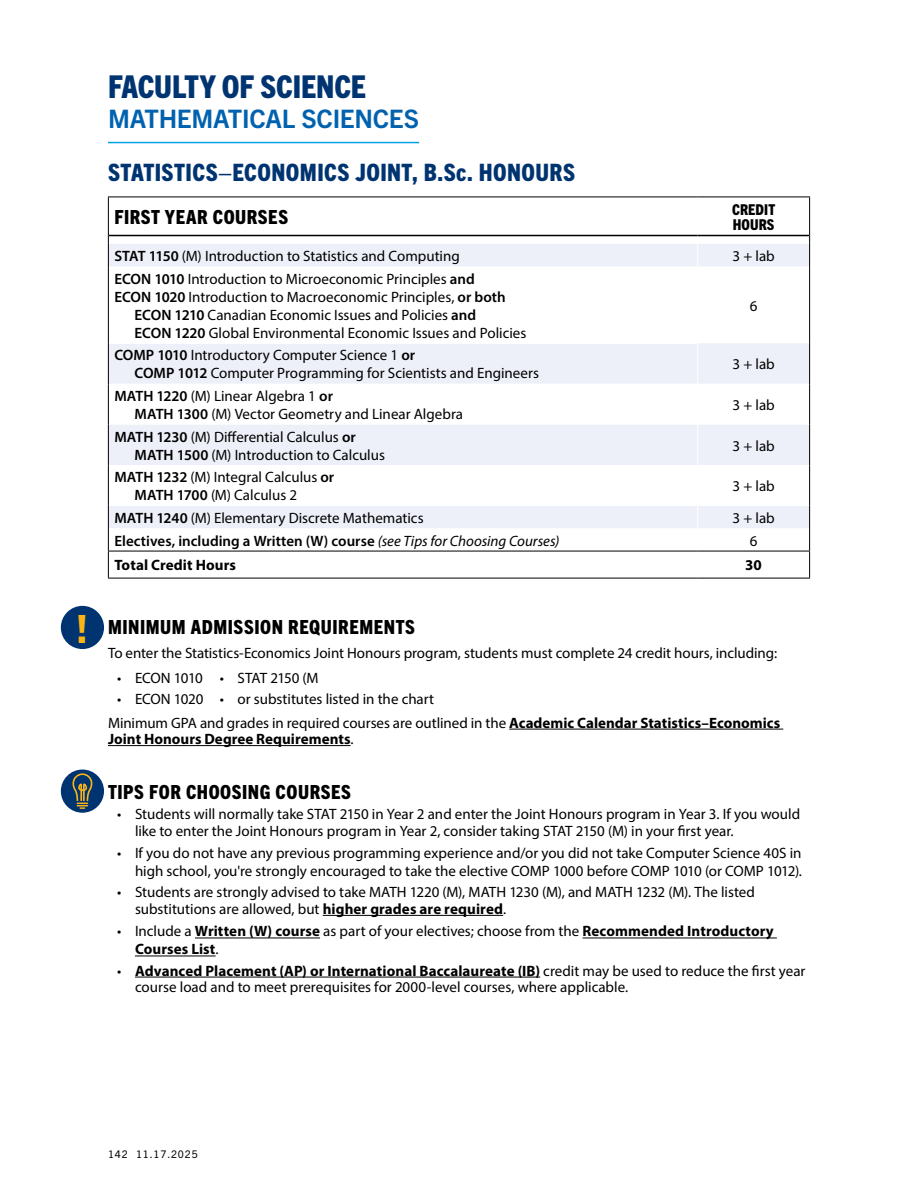
<style>
.page{position:relative;width:918px;height:1188px;background:#fff}
.page>*{position:absolute;margin:0;border:0;box-sizing:border-box;transform-origin:0 0}
.t1{font:800 condensed 39px "Trade Gothic Next LT Pro";color:#fcb515}
.t2{font:800 condensed 31.5px "Trade Gothic Next LT Pro";letter-spacing:-.005em;color:#003471}
.t3{font:700 25.5px "Trade Gothic Next LT Pro";letter-spacing:-.01em;color:#0062af}
.t4{font:800 condensed 24px "Trade Gothic Next LT Pro";letter-spacing:.02em;color:#003471}
.t5{font:800 condensed 19.5px "Trade Gothic Next LT Pro";letter-spacing:.03em;color:#000}
.t6{font:15px/18px "Myriad Pro";color:#000}
.t7{font:700 15px/18px "Myriad Pro";letter-spacing:.005em;color:#000}
.t8{font:600 15px "Myriad Pro";color:#000}
.t9{font:800 condensed 15px/15px "Trade Gothic Next LT Pro";letter-spacing:.005em;color:#000}
.t10{font:15px "Myriad Pro";letter-spacing:-.055em;color:#000}
.t11{font:15px "Myriad Pro";letter-spacing:-.035em;color:#000}
.t12{font:15px "Myriad Pro";letter-spacing:-.02em;color:#000}
.t13{font:10.5px "Trade Gothic Next LT Pro";letter-spacing:.08em;color:#000}
.s1{font-weight:600}
.s2{font-weight:400;font-style:italic}
.s3{font-weight:700}
.s4{font-weight:400}
</style>
<div class="page">
<svg style="left:109px;top:234px;width:700px;height:344px"></svg>
<div style="left:109px;top:244px;width:700px;height:22px;background:#eef0f9"></div>
<svg style="left:109px;top:268px;width:700px;height:283px"></svg>
<hr style="left:109px;top:266px;width:588px;height:2px;background:#fff">
<hr style="left:698px;top:266px;width:111px;height:2px;background:#fff">
<hr style="left:109px;top:342px;width:588px;height:2px;background:#fff">
<hr style="left:109px;top:384px;width:588px;height:1px;background:#fff">
<hr style="left:698px;top:384px;width:111px;height:1px;background:#fff">
<hr style="left:109px;top:465px;width:588px;height:1px;background:#fff">
<hr style="left:698px;top:465px;width:111px;height:1px;background:#fff">
<hr style="left:109px;top:528px;width:588px;height:2px;background:#fff">
<hr style="left:698px;top:528px;width:111px;height:2px;background:#fff">
<hr style="left:697px;top:197px;width:1px;height:38px;background:#fff">
<svg style="left:697px;top:236px;width:1px;height:31px"></svg>
<hr style="left:697px;top:267px;width:1px;height:76px;background:#fff">
<hr style="left:697px;top:343px;width:1px;height:41px;background:#fff">
<hr style="left:697px;top:384px;width:1px;height:40px;background:#fff">
<hr style="left:697px;top:424px;width:1px;height:42px;background:#fff">
<hr style="left:697px;top:466px;width:1px;height:40px;background:#fff">
<svg style="left:697px;top:506px;width:1px;height:72px"></svg>
<hr style="left:108px;top:197px;width:1px;height:39px;background:#000">
<hr style="left:108px;top:197px;width:590px;height:1px;background:#000">
<hr style="left:698px;top:197px;width:112px;height:1px;background:#000">
<hr style="left:809px;top:197px;width:1px;height:39px;background:#000">
<svg style="left:108px;top:236px;width:1px;height:31px"></svg>
<svg style="left:809px;top:236px;width:1px;height:31px"></svg>
<hr style="left:108px;top:267px;width:1px;height:76px;background:#000">
<hr style="left:809px;top:267px;width:1px;height:76px;background:#000">
<hr style="left:108px;top:343px;width:1px;height:41px;background:#000">
<hr style="left:809px;top:343px;width:1px;height:41px;background:#000">
<hr style="left:108px;top:384px;width:1px;height:40px;background:#000">
<hr style="left:809px;top:384px;width:1px;height:40px;background:#000">
<hr style="left:108px;top:424px;width:1px;height:42px;background:#000">
<hr style="left:809px;top:424px;width:1px;height:42px;background:#000">
<hr style="left:108px;top:466px;width:1px;height:40px;background:#000">
<hr style="left:809px;top:466px;width:1px;height:40px;background:#000">
<svg style="left:108px;top:506px;width:1px;height:72px"></svg>
<svg style="left:809px;top:506px;width:1px;height:72px"></svg>
<hr style="left:108px;top:578px;width:590px;height:1px;background:#000">
<hr style="left:698px;top:578px;width:112px;height:1px;background:#000">
<hr style="left:109px;top:235px;width:589px;height:1px;background:#000">
<hr style="left:698px;top:235px;width:111px;height:1px;background:#000">
<hr style="left:108px;top:551px;width:590px;height:1px;background:#000">
<hr style="left:698px;top:551px;width:112px;height:1px;background:#000">
<hr style="left:108px;top:142px;width:311px;height:1px;background:#00a3e6">
<div style="left:61px;top:606px;width:43px;height:43px;background:#003471;border-radius:50%"></div>
<hr style="left:509px;top:729px;width:274px;height:1px;background:#000">
<hr style="left:108px;top:745px;width:243px;height:1px;background:#000">
<hr style="left:323px;top:915px;width:180px;height:1px;background:#000">
<hr style="left:195px;top:938px;width:125px;height:1px;background:#000">
<hr style="left:583px;top:938px;width:194px;height:1px;background:#000">
<hr style="left:135px;top:956px;width:81px;height:1px;background:#000">
<hr style="left:135px;top:977px;width:405px;height:1px;background:#000">
<div style="left:61px;top:770px;width:43px;height:43px;background:#003471;border-radius:50%"></div>
<svg style="left:72px;top:773px;width:20px;height:36px"></svg>
<h1 class="t1" style="left:78px;top:602px;width:11px">!</h1>
<h2 class="t2" style="left:108px;top:65px;width:260px">FACULTY OF SCIENCE</h2>
<h3 class="t3" style="left:108px;top:101px;width:313px">MATHEMATICAL SCIENCES</h3>
<h3 class="t4" style="left:108px;top:155px;width:469px">STATISTICS–ECONOMICS JOINT, B.Sc. HONOURS</h3>
<h3 class="t5" style="left:114px;top:203px;width:175px">FIRST YEAR COURSES</h3>
<p class="t9" style="left:732px;top:201px;width:45px">CREDIT<br>HOURS</p>
<p class="t6" style="left:114px;top:247px;width:347px"><span class="s1">STAT 1150</span> (M) Introduction to Statistics and Computing</p>
<p class="t6" style="left:733px;top:247px;width:44px">3 + lab</p>
<p class="t6" style="left:114px;top:270px;width:362px"><span class="s1">ECON 1010</span> Introduction to Microeconomic Principles <span class="s1">and</span></p>
<p class="t6" style="left:114px;top:288px;width:393px"><span class="s1">ECON 1020</span> Introduction to Macroeconomic Principles, <span class="s1">or both</span></p>
<p class="t6" style="left:135px;top:306px;width:343px"><span class="s1">ECON 1210</span> Canadian Economic Issues and Policies <span class="s1">and</span></p>
<p class="t6" style="left:135px;top:324px;width:393px"><span class="s1">ECON 1220</span> Global Environmental Economic Issues and Policies</p>
<p class="t6" style="left:750px;top:297px;width:9px">6</p>
<p class="t6" style="left:135px;top:346px;width:406px;text-indent:-20px"><span class="s1">COMP 1010</span> Introductory Computer Science 1 <span class="s1">or<br>COMP 1012</span> Computer Programming for Scientists and Engineers</p>
<p class="t6" style="left:733px;top:355px;width:44px">3 + lab</p>
<p class="t6" style="left:135px;top:387px;width:330px;text-indent:-20px"><span class="s1">MATH 1220</span> (M) Linear Algebra 1 <span class="s1">or<br>MATH 1300</span> (M) Vector Geometry and Linear Algebra</p>
<p class="t6" style="left:733px;top:396px;width:44px">3 + lab</p>
<p class="t6" style="left:135px;top:427px;width:252px;text-indent:-20px"><span class="s1">MATH 1230</span> (M) Differential Calculus <span class="s1">or<br>MATH 1500</span> (M) Introduction to Calculus</p>
<p class="t6" style="left:733px;top:436px;width:44px">3 + lab</p>
<p class="t6" style="left:135px;top:468px;width:201px;text-indent:-20px"><span class="s1">MATH 1232</span> (M) Integral Calculus <span class="s1">or<br>MATH 1700</span> (M) Calculus 2</p>
<p class="t6" style="left:733px;top:477px;width:44px">3 + lab</p>
<p class="t6" style="left:114px;top:509px;width:311px"><span class="s1">MATH 1240</span> (M) Elementary Discrete Mathematics</p>
<p class="t6" style="left:733px;top:509px;width:44px">3 + lab</p>
<p class="t8" style="left:114px;top:531px;width:447px">Electives, including a Written (W) course <span class="s2">(see Tips for Choosing Courses)</span></p>
<p class="t6" style="left:750px;top:531px;width:9px">6</p>
<p class="t7" style="left:114px;top:556px;width:123px">Total Credit Hours</p>
<p class="t7" style="left:745px;top:556px;width:18px">30</p>
<h3 class="t5" style="left:108px;top:614px;width:309px">MINIMUM ADMISSION REQUIREMENTS</h3>
<p class="t6" style="left:108px;top:644px;width:671px">To enter the Statistics-Economics Joint Honours program, students must complete 24 credit hours, including:</p>
<p class="t10" style="left:220px;top:669px;width:100px">• STAT 2150 (M</p>
<p class="t6" style="left:108px;top:686px;width:674px;line-height:24.2px;text-indent:112px">• or substitutes listed in the chart<br>Minimum GPA and grades in required courses are outlined in the <span class="s3">Academic Calendar Statistics–Economics</span></p>
<p class="t7" style="left:108px;top:730px;width:247px">Joint Honours Degree Requirements<span class="s4">.</span></p>
<h3 class="t5" style="left:108px;top:779px;width:245px">TIPS FOR CHOOSING COURSES</h3>
<p class="t6" style="left:135px;top:806px;width:667px;line-height:16.5px;text-indent:-18px">• Students will normally take STAT 2150 in Year 2 and enter the Joint Honours program in Year 3. If you would like to enter the Joint Honours program in Year 2, consider taking STAT 2150 (M) in your first year.</p>
<p class="t6" style="left:117px;top:844px;width:686px;text-align:right">• If you do not have any previous programming experience and/or you did not take Computer Science 40S in high school, you're strongly encouraged to take the elective COMP 1000 before COMP 1010 (or COMP 1012).</p>
<p class="t6" style="left:135px;top:884px;width:622px;line-height:16.5px;text-indent:-18px">• Students are strongly advised to take MATH 1220 (M), MATH 1230 (M), and MATH 1232 (M). The listed substitutions are allowed, but <span class="s3">higher grades are required</span>.</p>
<p class="t7" style="left:135px;top:922px;width:640px;text-indent:-18px"><span class="s4">• Include a</span> Written (W) course <span class="s4">as part of your electives; choose from the</span> Recommended Introductory<br>Courses List<span class="s4">.</span></p>
<p class="t6" style="left:135px;top:962px;width:672px;line-height:16.5px;text-indent:-18px">• <span class="s3">Advanced Placement (AP) or International Baccalaureate (IB)</span> credit may be used to reduce the first year course load and to meet prerequisites for 2000-level courses, where applicable.</p>
<p class="t11" style="left:117px;top:669px;width:87px">• ECON 1010</p>
<p class="t12" style="left:117px;top:689px;width:88px">• ECON 1020</p>
<p class="t13" style="left:108px;top:1146px;width:91px">142 11.17.2025</p>
</div>
